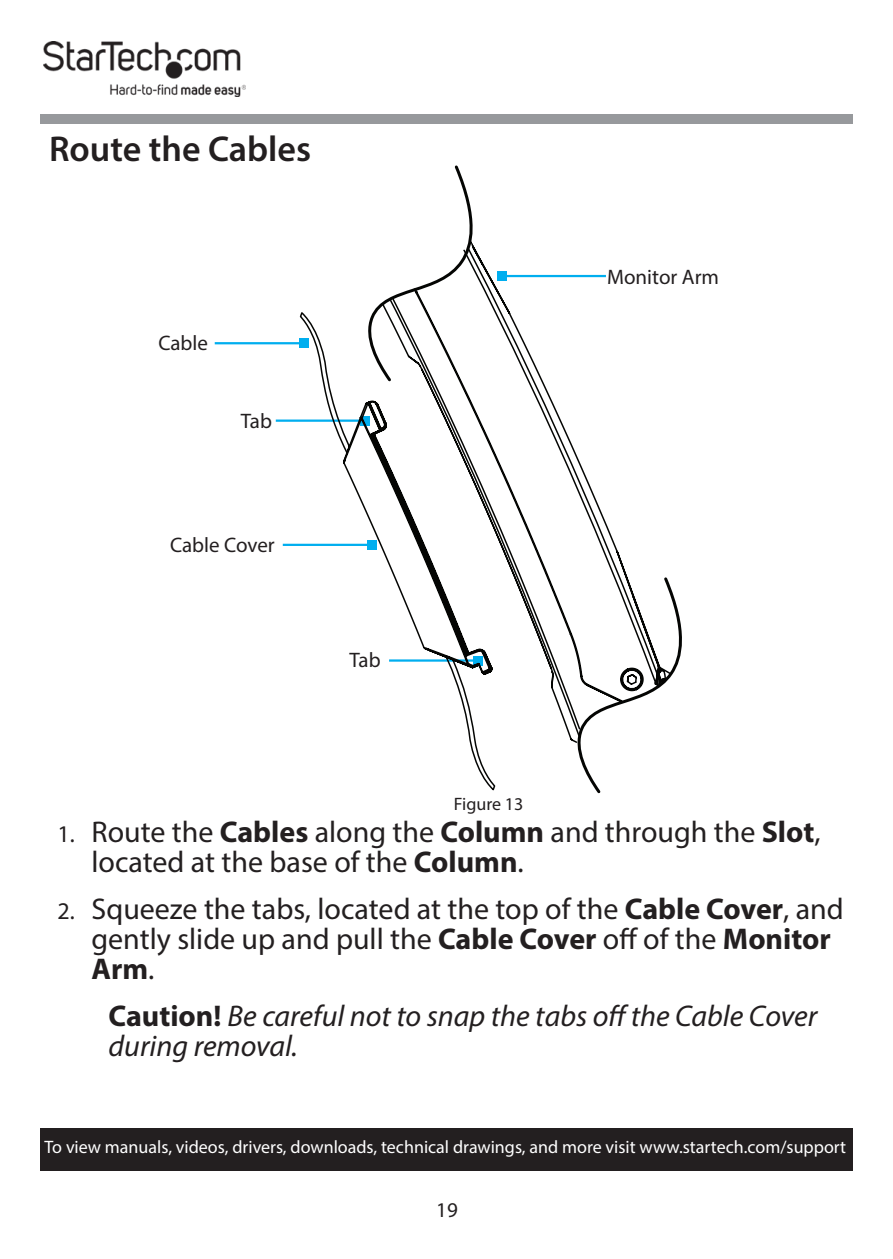
<style>
.page{position:relative;width:893px;height:1259px;background:#fff}
.page>*{position:absolute;margin:0;border:0;box-sizing:border-box;transform-origin:0 0}
.t1{font:600 36px "Myriad Pro";color:#231f20}
.t2{font:30px/30px "Myriad Pro";color:#231f20}
.Note{font:italic 30px/30px "Myriad Pro";color:#231f20}
.Paragraph_Style_1{font:21px "Myriad Pro";color:#231f20}
.t3{font:18px "Myriad Pro";color:#fff}
.Image_Text{font:18px "Myriad Pro";color:#231f20}
.s1{font-size:24px}
.s2{font-weight:700}
.s3{font-weight:700;font-style:normal}
</style>
<div class="page">
<img style="left:43px;top:42px;width:203px;height:55px">
<div style="left:40px;top:115px;width:812px;height:9px;background:#97999c"></div>
<div style="left:40px;top:1128px;width:812px;height:42px;background:#231f20"></div>
<hr style="left:215px;top:342px;width:89px;height:2px;background:#00aeef">
<hr style="left:283px;top:544px;width:89px;height:2px;background:#00aeef">
<hr style="left:276px;top:419px;width:89px;height:3px;background:#00aeef">
<svg style="left:299px;top:254px;width:328px;height:537px"></svg>
<svg style="left:573px;top:575px;width:109px;height:219px"></svg>
<svg style="left:347px;top:165px;width:131px;height:219px"></svg>
<h2 class="t1" style="left:49px;top:126px;width:264px">Route the Cables</h2>
<p class="Paragraph_Style_1" style="left:158px;top:330px;width:51px">Cable</p>
<p class="Paragraph_Style_1" style="left:241px;top:407px;width:33px">Tab</p>
<p class="Paragraph_Style_1" style="left:170px;top:532px;width:106px">Cable Cover</p>
<p class="Paragraph_Style_1" style="left:350px;top:647px;width:33px">Tab</p>
<p class="Image_Text" style="left:454px;top:793px;width:71px">Figure 13</p>
<p class="Paragraph_Style_1" style="left:607px;top:264px;width:114px">Monitor Arm</p>
<p class="t2" style="left:92px;top:816px;width:731px;text-indent:-34px"><span class="s1">1.</span> Route the <span class="s2">Cables</span> along the <span class="s2">Column</span> and through the <span class="s2">Slot</span>, located at the base of the <span class="s2">Column</span>.</p>
<p class="t2" style="left:92px;top:893px;width:754px;text-indent:-34px"><span class="s1">2.</span> Squeeze the tabs, located at the top of the <span class="s2">Cable Cover</span>, and gently slide up and pull the <span class="s2">Cable Cover</span> off of the <span class="s2">Monitor<br>Arm</span>.</p>
<p class="Note" style="left:109px;top:1000px;width:710px"><span class="s3">Caution!</span> Be careful not to snap the tabs off the Cable Cover during removal.</p>
<p class="t3" style="left:45px;top:1135px;width:803px">To view manuals, videos, drivers, downloads, technical drawings, and more visit www.startech.com/support</p>
<p class="Paragraph_Style_1" style="left:436px;top:1197px;width:23px">19</p>
</div>
